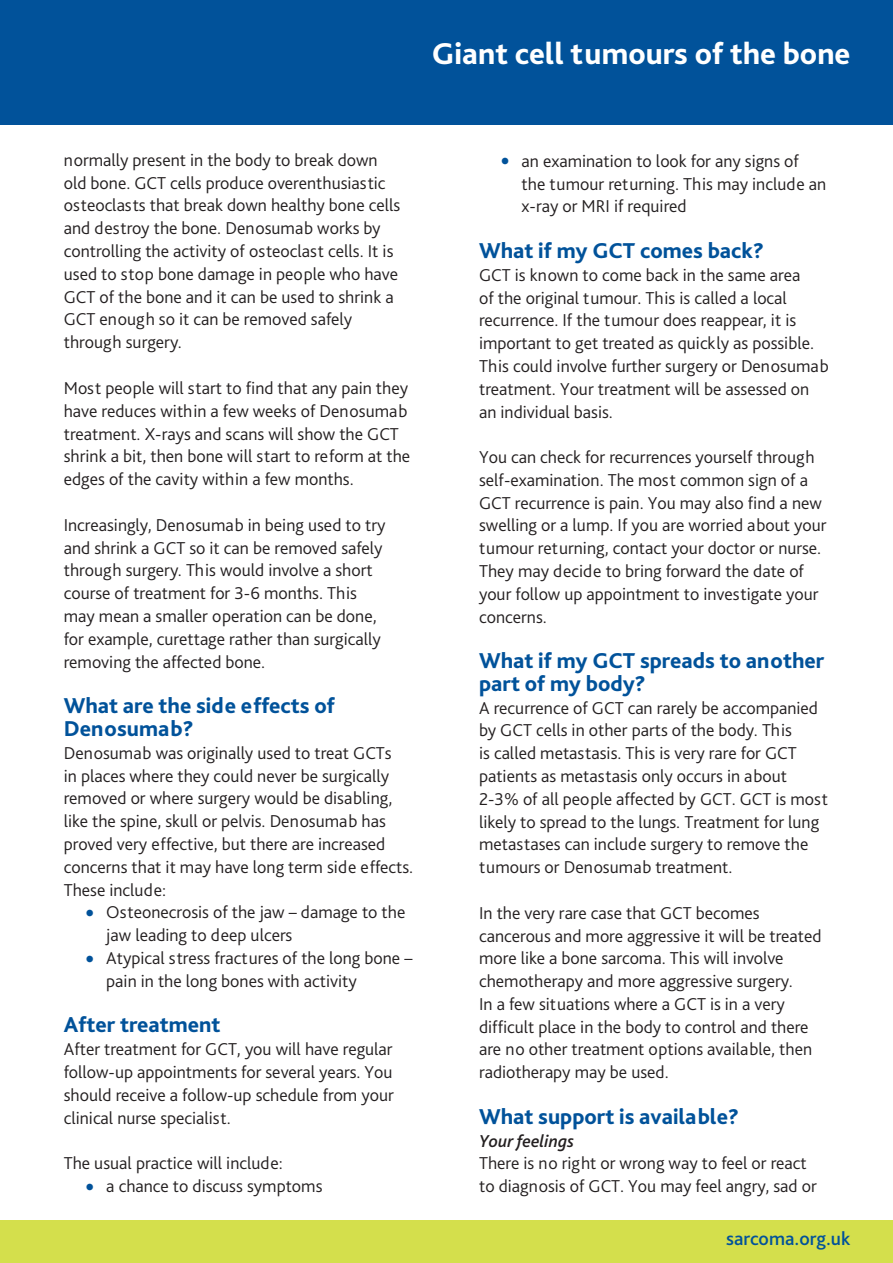
<style>
.page{position:relative;width:893px;height:1263px;background:#fff}
.page>*{position:absolute;margin:0;border:0;box-sizing:border-box;transform-origin:0 0}
.Earpiece{font:800 31.5px "Bliss Pro";color:#fff}
.Crossheading{font:800 22.5px/22.8px "Bliss Pro";color:#01529a}
.t1{font:500 19.5px "Bliss Pro";color:#01529a}
.body_copy{font:300 18px/22.8px "Bliss Pro";color:#231f20}
.bullet_copy{font:300 18px/22.8px "Bliss Pro";color:#231f20}
.Croissheading_level{font:italic 500 18px "Bliss Pro";color:#231f20}
.s1{font-size:31.5px;color:#01529a}
</style>
<div class="page">
<div style="left:0;top:0;width:893px;height:125px;background:#01529a"></div>
<div style="left:0;top:1220px;width:893px;height:43px;background:#d4df4c"></div>
<p class="Earpiece" style="left:432px;top:34px;width:420px">Giant cell tumours of the bone</p>
<p class="body_copy" style="left:64px;top:148px;width:338px">normally present in the body to break down old bone. GCT cells produce overenthusiastic osteoclasts that break down healthy bone cells and destroy the bone. Denosumab works by controlling the activity of osteoclast cells. It is used to stop bone damage in people who have GCT of the bone and it can be used to shrink a GCT enough so it can be removed safely through surgery.</p>
<p class="body_copy" style="left:64px;top:376px;width:348px">Most people will start to find that any pain they have reduces within a few weeks of Denosumab treatment. X-rays and scans will show the GCT shrink a bit, then bone will start to reform at the edges of the cavity within a few months.</p>
<p class="body_copy" style="left:64px;top:513px;width:323px">Increasingly, Denosumab in being used to try and shrink a GCT so it can be removed safely through surgery. This would involve a short course of treatment for 3-6 months. This may mean a smaller operation can be done, for example, curettage rather than surgically removing the affected bone.</p>
<p class="Crossheading" style="left:64px;top:694px;width:273px">What are the side effects of<br>Denosumab?</p>
<p class="body_copy" style="left:64px;top:741px;width:351px">Denosumab was originally used to treat GCTs<br>in places where they could never be surgically removed or where surgery would be disabling, like the spine, skull or pelvis. Denosumab has proved very effective, but there are increased concerns that it may have long term side effects.<br>These include:</p>
<p class="bullet_copy" style="left:106px;top:901px;width:301px;text-indent:-21px"><span class="s1">•</span> Osteonecrosis of the jaw – damage to the jaw leading to deep ulcers</p>
<p class="bullet_copy" style="left:106px;top:946px;width:308px;text-indent:-21px"><span class="s1">•</span> Atypical stress fractures of the long bone – pain in the long bones with activity</p>
<p class="Crossheading" style="left:64px;top:1013px;width:158px">After treatment</p>
<p class="body_copy" style="left:64px;top:1037px;width:332px;text-align:justify">After treatment for GCT, you will have regular follow-up appointments for several years. You should receive a follow-up schedule from your clinical nurse specialist.</p>
<p class="body_copy" style="left:64px;top:1151px;width:221px">The usual practice will include:</p>
<p class="bullet_copy" style="left:85px;top:1174px;width:239px"><span class="s1">•</span> a chance to discuss symptoms</p>
<p class="bullet_copy" style="left:522px;top:149px;width:306px;text-indent:-21px"><span class="s1">•</span> an examination to look for any signs of the tumour returning. This may include an x-ray or MRI if required</p>
<p class="Crossheading" style="left:479px;top:239px;width:286px">What if my GCT comes back?</p>
<p class="body_copy" style="left:479px;top:263px;width:351px">GCT is known to come back in the same area<br>of the original tumour. This is called a local recurrence. If the tumour does reappear, it is important to get treated as quickly as possible.<br>This could involve further surgery or Denosumab treatment. Your treatment will be assessed on an individual basis.</p>
<p class="body_copy" style="left:479px;top:445px;width:349px">You can check for recurrences yourself through self-examination. The most common sign of a GCT recurrence is pain. You may also find a new swelling or a lump. If you are worried about your tumour returning, contact your doctor or nurse.<br>They may decide to bring forward the date of your follow up appointment to investigate your concerns.</p>
<p class="Crossheading" style="left:479px;top:649px;width:347px">What if my GCT spreads to another part of my body?</p>
<p class="body_copy" style="left:479px;top:696px;width:351px">A recurrence of GCT can rarely be accompanied by GCT cells in other parts of the body. This<br>is called metastasis. This is very rare for GCT patients as metastasis only occurs in about 2-3% of all people affected by GCT. GCT is most likely to spread to the lungs. Treatment for lung metastases can include surgery to remove the tumours or Denosumab treatment.</p>
<p class="body_copy" style="left:479px;top:901px;width:344px">In the very rare case that GCT becomes cancerous and more aggressive it will be treated more like a bone sarcoma. This will involve chemotherapy and more aggressive surgery.<br>In a few situations where a GCT is in a very difficult place in the body to control and there are no other treatment options available, then radiotherapy may be used.</p>
<p class="Crossheading" style="left:479px;top:1104px;width:261px">What support is available?</p>
<p class="Croissheading_level" style="left:479px;top:1129px;width:96px">Your feelings</p>
<p class="body_copy" style="left:479px;top:1151px;width:339px">There is no right or wrong way to feel or react to diagnosis of GCT. You may feel angry, sad or</p>
<p class="t1" style="left:726px;top:1226px;width:126px">sarcoma.org.uk</p>
</div>
